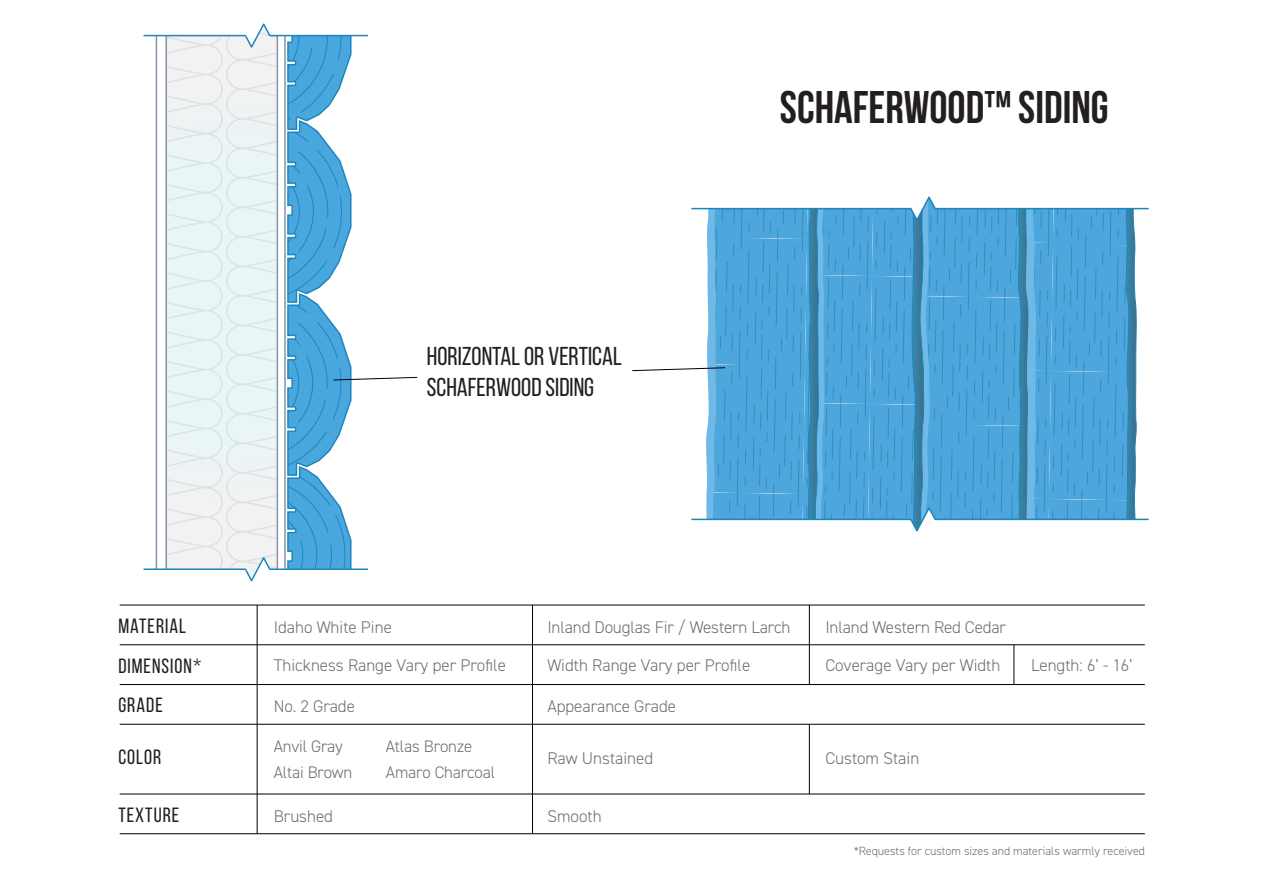
<style>
.page{position:relative;width:1263px;height:893px;background:#fff}
.page>*{position:absolute;margin:0;border:0;box-sizing:border-box;transform-origin:0 0}
.t1{font:700 45.75px "Bebas Neue";color:#231f20}
.t2{font:25.8px/31px "Bebas Neue";color:#231f20}
.t3{font:20.7px "Bebas Neue";letter-spacing:.05em;color:#231f20}
.t4{font:300 16.95px "DIN2014";color:#6e6e6e}
.t5{font:300 16.8px/26.8px "DIN2014";letter-spacing:-.01em;color:#6e6e6e}
.t6{font:300 12px "DIN2014";color:#6e6e6e}
</style>
<div class="page">
<hr style="left:120px;top:605px;width:1025px;height:1px;background:#010101">
<hr style="left:120px;top:644px;width:1025px;height:1px;background:#010101">
<hr style="left:120px;top:684px;width:1025px;height:1px;background:#010101">
<hr style="left:120px;top:724px;width:1025px;height:1px;background:#010101">
<hr style="left:120px;top:794px;width:1025px;height:1px;background:#010101">
<hr style="left:120px;top:833px;width:1025px;height:1px;background:#010101">
<hr style="left:532px;top:605px;width:1px;height:229px;background:#010101">
<hr style="left:809px;top:724px;width:1px;height:70px;background:#010101">
<hr style="left:809px;top:605px;width:1px;height:80px;background:#010101">
<hr style="left:1013px;top:645px;width:1px;height:40px;background:#010101">
<hr style="left:257px;top:605px;width:1px;height:229px;background:#010101">
<svg style="left:632px;top:196px;width:517px;height:336px"></svg>
<svg style="left:143px;top:23px;width:275px;height:559px"></svg>
<h2 class="t2" style="left:427px;top:341px;width:196px">HORIZONTAL OR VERTICAL<br>SCHAFERWOOD SIDING</h2>
<h1 class="t1" style="left:780px;top:82px;width:330px">SCHAFERWOOD™ SIDING</h1>
<p class="t3" style="left:118px;top:615px;width:69px">MATERIAL</p>
<p class="t4" style="left:547px;top:617px;width:245px">Inland Douglas Fir / Western Larch</p>
<p class="t4" style="left:274px;top:617px;width:120px">Idaho White Pine</p>
<p class="t4" style="left:825px;top:617px;width:182px">Inland Western Red Cedar</p>
<p class="t3" style="left:118px;top:655px;width:84px">DIMENSION*</p>
<p class="t4" style="left:547px;top:655px;width:204px">Width Range Vary per Profile</p>
<p class="t4" style="left:825px;top:655px;width:177px">Coverage Vary per Width</p>
<p class="t4" style="left:1031px;top:655px;width:103px">Length: 6’ - 16’</p>
<p class="t3" style="left:118px;top:694px;width:46px">GRADE</p>
<p class="t3" style="left:118px;top:746px;width:45px">COLOR</p>
<p class="t4" style="left:274px;top:655px;width:234px">Thickness Range Vary per Profile</p>
<p class="t4" style="left:547px;top:696px;width:130px">Appearance Grade</p>
<p class="t4" style="left:547px;top:748px;width:107px">Raw Unstained</p>
<p class="t4" style="left:825px;top:748px;width:95px">Custom Stain</p>
<p class="t4" style="left:274px;top:696px;width:83px">No. 2 Grade</p>
<p class="t5" style="left:274px;top:732px;width:80px">Anvil Gray<br>Altai Brown</p>
<p class="t5" style="left:386px;top:732px;width:111px">Atlas Bronze<br>Amaro Charcoal</p>
<p class="t4" style="left:274px;top:806px;width:61px">Brushed</p>
<p class="t3" style="left:118px;top:804px;width:62px">TEXTURE</p>
<p class="t4" style="left:547px;top:806px;width:56px">Smooth</p>
<p class="t6" style="left:854px;top:844px;width:293px">*Requests for custom sizes and materials warmly received</p>
</div>
